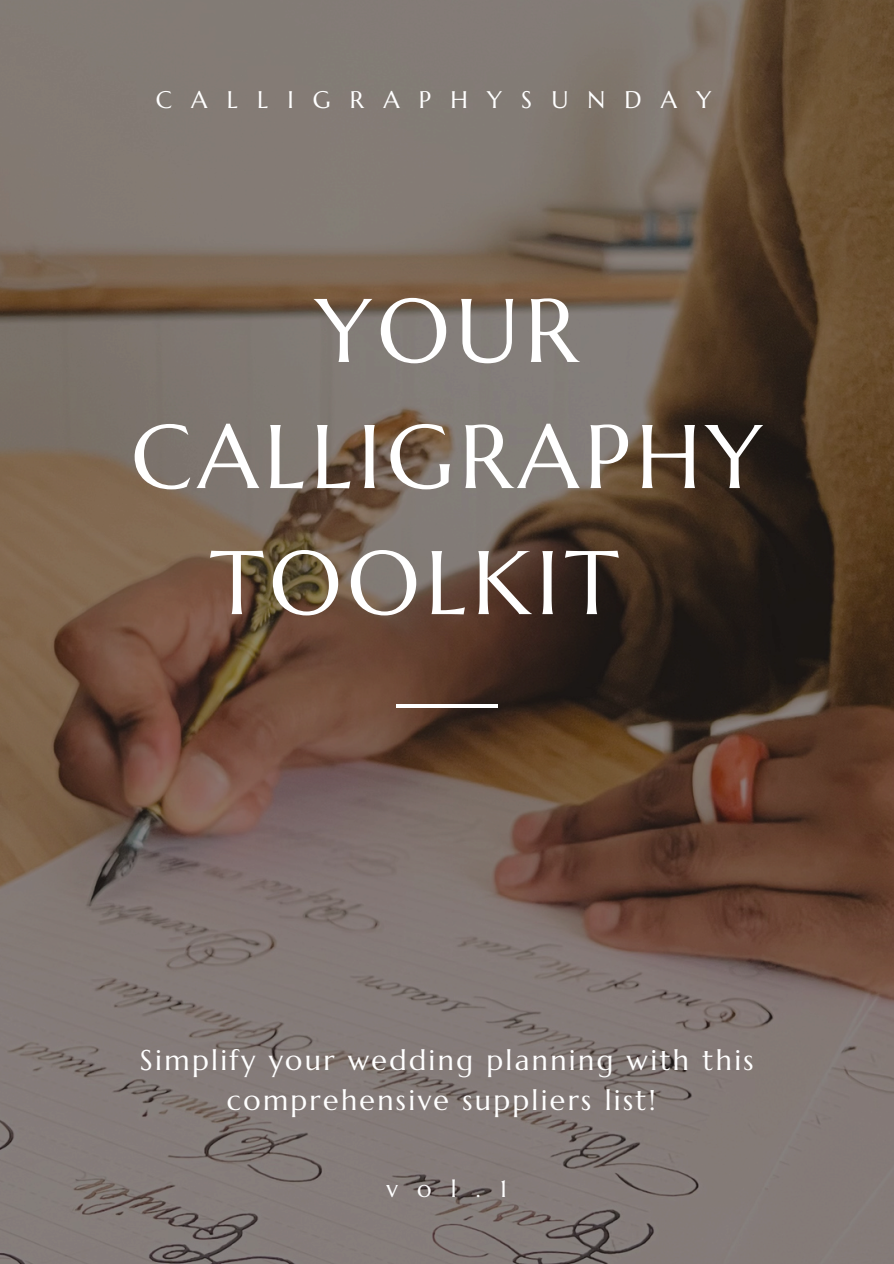
<style>
.page{position:relative;width:894px;height:1264px;background:#fff}
.page>*{position:absolute;margin:0;border:0;box-sizing:border-box;transform-origin:0 0}
.t1{font:90px "Marcellus";letter-spacing:.06em;color:#fff}
.t2{font:28.5px/39.3px "Marcellus";letter-spacing:.085em;color:#fff;text-align:center}
.t3{font:24px "Marcellus";letter-spacing:.8em;color:#fff}
</style>
<div class="page">
<img style="left:0;top:0;width:893px;height:1263px">
<hr style="left:396px;top:704px;width:101px;height:3px;background:#fff">
<p class="t3" style="left:156px;top:84px;width:557px">CALLIGRAPHYSUNDAY</p>
<h1 class="t1" style="left:316px;top:274px;width:263px">YOUR</h1>
<h1 class="t1" style="left:131px;top:400px;width:633px">CALLIGRAPHY</h1>
<h1 class="t1" style="left:210px;top:526px;width:410px">TOOLKIT</h1>
<h3 class="t2" style="left:140px;top:1040px;width:615px">Simplify your wedding planning with this comprehensive suppliers list!</h3>
<h2 class="t3" style="left:386px;top:1173px;width:122px">vol.1</h2>
</div>
